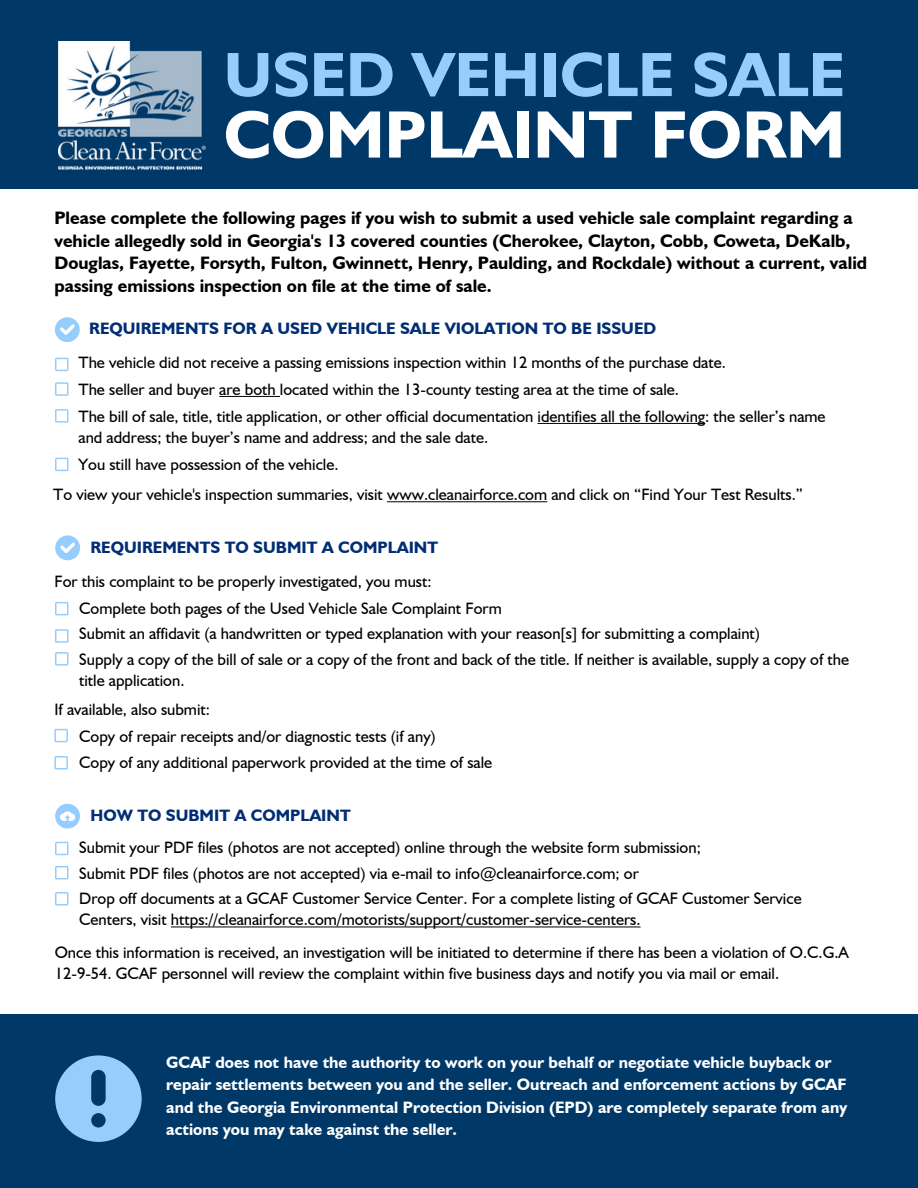
<style>
.page{position:relative;width:918px;height:1188px;background:#fff}
.page>*{position:absolute;margin:0;border:0;box-sizing:border-box;transform-origin:0 0}
.t1{font:700 67.5px "Humanist 521 BT";color:#fff}
.t2{font:700 63px "Humanist 521 BT";color:#95cdff}
.t3{font:700 18px/22.5px "Humanist 521 BT";color:#000}
.t4{font:16.5px/25.5px "Humanist 521 BT";color:#000}
.t5{font:700 16.5px/22.5px "Humanist 521 BT";color:#fff}
.t6{font:700 16.5px "Humanist 521 BT";color:#002d73}
</style>
<div class="page">
<div style="left:0;top:1015px;width:918px;height:173px;background:#003868"></div>
<div style="left:0;top:0;width:918px;height:189px;background:#003868"></div>
<img style="left:58px;top:41px;width:148px;height:128px">
<svg style="left:55px;top:1055px;width:87px;height:87px"></svg>
<svg style="left:55px;top:358px;width:13px;height:13px"></svg>
<svg style="left:55px;top:382px;width:13px;height:14px"></svg>
<svg style="left:55px;top:458px;width:13px;height:13px"></svg>
<svg style="left:55px;top:409px;width:13px;height:14px"></svg>
<svg style="left:55px;top:317px;width:25px;height:25px"></svg>
<hr style="left:219px;top:396px;width:61px;height:1px;background:#000">
<hr style="left:538px;top:423px;width:167px;height:1px;background:#000">
<hr style="left:387px;top:501px;width:160px;height:1px;background:#000">
<svg style="left:55px;top:842px;width:13px;height:13px"></svg>
<svg style="left:55px;top:866px;width:13px;height:13px"></svg>
<svg style="left:55px;top:892px;width:13px;height:14px"></svg>
<svg style="left:55px;top:804px;width:25px;height:25px"></svg>
<hr style="left:171px;top:926px;width:470px;height:1px;background:#000">
<svg style="left:55px;top:602px;width:13px;height:13px"></svg>
<svg style="left:55px;top:629px;width:13px;height:14px"></svg>
<svg style="left:55px;top:652px;width:13px;height:14px"></svg>
<svg style="left:54px;top:729px;width:14px;height:13px"></svg>
<svg style="left:54px;top:756px;width:14px;height:14px"></svg>
<svg style="left:55px;top:535px;width:25px;height:25px"></svg>
<h2 class="t2" style="left:224px;top:35px;width:623px">USED VEHICLE SALE</h2>
<h1 class="t1" style="left:224px;top:93px;width:623px">COMPLAINT FORM</h1>
<p class="t3" style="left:54px;top:206px;width:814px">Please complete the following pages if you wish to submit a used vehicle sale complaint regarding a vehicle allegedly sold in Georgia's 13 covered counties (Cherokee, Clayton, Cobb, Coweta, DeKalb, Douglas, Fayette, Forsyth, Fulton, Gwinnett, Henry, Paulding, and Rockdale) without a current, valid passing emissions inspection on file at the time of sale.</p>
<p class="t6" style="left:89px;top:318px;width:568px">REQUIREMENTS FOR A USED VEHICLE SALE VIOLATION TO BE ISSUED</p>
<p class="t4" style="left:79px;top:348px;width:749px;line-height:27px">The vehicle did not receive a passing emissions inspection within 12 months of the purchase date.<br>The seller and buyer are both located within the 13-county testing area at the time of sale.<br>The bill of sale, title, title application, or other official documentation identifies all the following: the seller’s name</p>
<p class="t4" style="left:79px;top:423px;width:411px;line-height:27px">and address; the buyer’s name and address; and the sale date.<br>You still have possession of the vehicle.</p>
<p class="t4" style="left:53px;top:481px;width:751px">To view your vehicle's inspection summaries, visit www.cleanairforce.com and click on “Find Your Test Results.”</p>
<p class="t6" style="left:91px;top:537px;width:349px">REQUIREMENTS TO SUBMIT A COMPLAINT</p>
<p class="t4" style="left:54px;top:568px;width:379px">For this complaint to be properly investigated, you must:</p>
<p class="t4" style="left:79px;top:595px;width:772px">Complete both pages of the Used Vehicle Sale Complaint Form<br>Submit an affidavit (a handwritten or typed explanation with your reason[s] for submitting a complaint)<br>Supply a copy of the bill of sale or a copy of the front and back of the title. If neither is available, supply a copy of the</p>
<p class="t4" style="left:79px;top:667px;width:107px">title application.</p>
<p class="t4" style="left:54px;top:697px;width:157px">If available, also submit:</p>
<p class="t4" style="left:79px;top:724px;width:415px">Copy of repair receipts and/or diagnostic tests (if any)<br>Copy of any additional paperwork provided at the time of sale</p>
<p class="t6" style="left:91px;top:805px;width:262px">HOW TO SUBMIT A COMPLAINT</p>
<p class="t4" style="left:79px;top:834px;width:724px">Submit your PDF files (photos are not accepted) online through the website form submission;<br>Submit PDF files (photos are not accepted) via e-mail to info@cleanairforce.com; or<br>Drop off documents at a GCAF Customer Service Center. For a complete listing of GCAF Customer Service</p>
<p class="t4" style="left:55px;top:903px;width:796px;line-height:32.7px;text-indent:24px">Centers, visit https://cleanairforce.com/motorists/support/customer-service-centers.<br>Once this information is received, an investigation will be initiated to determine if there has been a violation of O.C.G.A</p>
<p class="t4" style="left:55px;top:960px;width:726px">12-9-54. GCAF personnel will review the complaint within five business days and notify you via mail or email.</p>
<p class="t5" style="left:166px;top:1050px;width:683px">GCAF does not have the authority to work on your behalf or negotiate vehicle buyback or repair settlements between you and the seller. Outreach and enforcement actions by GCAF and the Georgia Environmental Protection Division (EPD) are completely separate from any actions you may take against the seller.</p>
</div>
